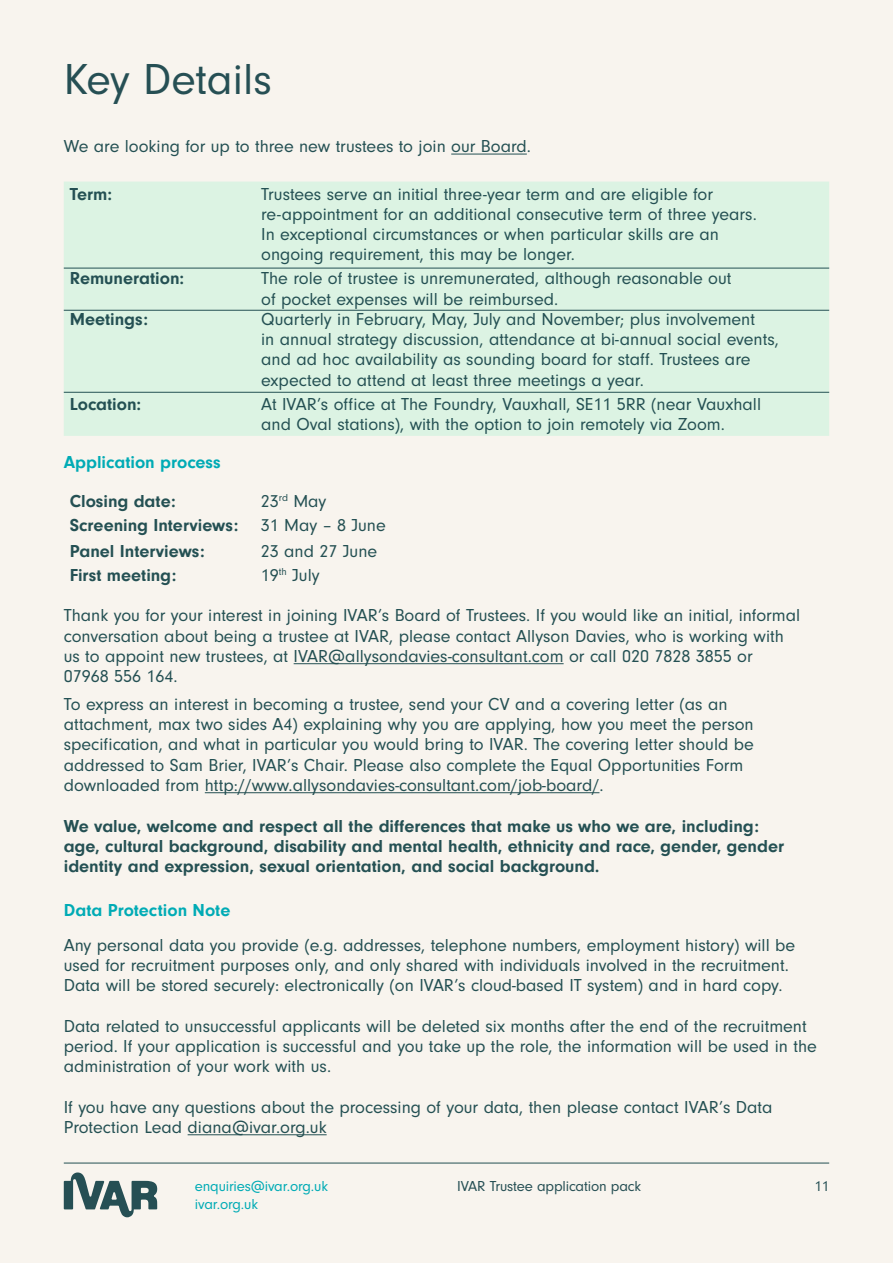
<style>
.page{position:relative;width:893px;height:1263px;background:#f8f4ee}
.page>*{position:absolute;margin:0;border:0;box-sizing:border-box;transform-origin:0 0}
.t1{font:45px "Neuzeit Gro";letter-spacing:-.005em;color:#264f54}
.t2{font:18px/20.2px "Neuzeit Gro";color:#245053}
.t3{font:700 18px/20.2px "Neuzeit Gro";color:#245053}
.t4{font:700 18px "Neuzeit Gro";color:#00abb5}
.t5{font:15px "Neuzeit Gro";letter-spacing:-.01em;color:#00abb5}
.t6{font:15px "Neuzeit Gro";letter-spacing:-.01em;color:#264f54}
.s1{font-weight:400}
</style>
<div class="page">
<svg style="left:64px;top:1172px;width:93px;height:45px"></svg>
<hr style="left:64px;top:1163px;width:765px;height:1px;background:#245053">
<hr style="left:451px;top:154px;width:76px;height:1px;background:#245053">
<hr style="left:294px;top:663px;width:270px;height:1px;background:#245053">
<hr style="left:205px;top:792px;width:394px;height:1px;background:#245053">
<hr style="left:188px;top:1134px;width:139px;height:1px;background:#245053">
<div style="left:64px;top:182px;width:765px;height:254px;background:#dcf3e3"></div>
<hr style="left:64px;top:268px;width:765px;height:1px;background:#245053">
<hr style="left:64px;top:310px;width:765px;height:1px;background:#245053">
<hr style="left:64px;top:392px;width:765px;height:1px;background:#245053">
<h1 class="t1" style="left:64px;top:55px;width:210px">Key Details</h1>
<p class="t2" style="left:64px;top:137px;width:469px">We are looking for up to three new trustees to join our Board.</p>
<p class="t3" style="left:70px;top:184px;width:44px">Term:</p>
<p class="t2" style="left:261px;top:184px;width:497px">Trustees serve an initial three-year term and are eligible for re-appointment for an additional consecutive term of three years.<br>In exceptional circumstances or when particular skills are an ongoing requirement, this may be longer.</p>
<p class="t3" style="left:70px;top:268px;width:116px">Remuneration:</p>
<p class="t3" style="left:70px;top:309px;width:80px">Meetings:</p>
<p class="t2" style="left:261px;top:269px;width:519px">The role of trustee is unremunerated, although reasonable out<br>of pocket expenses will be reimbursed.<br>Quarterly in February, May, July and November; plus involvement<br>in annual strategy discussion, attendance at bi-annual social events, and ad hoc availability as sounding board for staff. Trustees are expected to attend at least three meetings a year.</p>
<p class="t3" style="left:70px;top:394px;width:73px">Location:</p>
<p class="t2" style="left:261px;top:394px;width:501px">At IVAR’s office at The Foundry, Vauxhall, SE11 5RR (near Vauxhall and Oval stations), with the option to join remotely via Zoom.</p>
<p class="t4" style="left:64px;top:452px;width:158px">Application process</p>
<p class="t3" style="left:70px;top:491px;width:108px">Closing date:</p>
<p class="t3" style="left:70px;top:489px;width:318px;line-height:24px;text-indent:191px"><span class="s1">23</span><sup>rd</sup> <span class="s1">May<br></span>Screening Interviews: <span class="s1">31 May – 8 June</span></p>
<p class="t3" style="left:70px;top:541px;width:137px">Panel Interviews:</p>
<p class="t2" style="left:261px;top:541px;width:118px">23 and 27 June</p>
<p class="t3" style="left:70px;top:565px;width:108px">First meeting:</p>
<p class="t2" style="left:261px;top:565px;width:60px">19<sup>th</sup> July</p>
<p class="t2" style="left:64px;top:606px;width:738px">Thank you for your interest in joining IVAR’s Board of Trustees. If you would like an initial, informal conversation about being a trustee at IVAR, please contact Allyson Davies, who is working with us to appoint new trustees, at IVAR@allysondavies-consultant.com or call 020 7828 3855 or 07968 556 164.</p>
<p class="t2" style="left:64px;top:694px;width:692px">To express an interest in becoming a trustee, send your CV and a covering letter (as an attachment, max two sides A4) explaining why you are applying, how you meet the person specification, and what in particular you would bring to IVAR. The covering letter should be addressed to Sam Brier, IVAR’s Chair. Please also complete the Equal Opportunities Form downloaded from http://www.allysondavies-consultant.com/job-board/.</p>
<p class="t3" style="left:64px;top:816px;width:722px">We value, welcome and respect all the differences that make us who we are, including: age, cultural background, disability and mental health, ethnicity and race, gender, gender identity and expression, sexual orientation, and social background.</p>
<p class="t4" style="left:64px;top:899px;width:168px">Data Protection Note</p>
<p class="t2" style="left:64px;top:935px;width:733px">Any personal data you provide (e.g. addresses, telephone numbers, employment history) will be used for recruitment purposes only, and only shared with individuals involved in the recruitment.<br>Data will be stored securely: electronically (on IVAR’s cloud-based IT system) and in hard copy.</p>
<p class="t2" style="left:64px;top:1016px;width:754px">Data related to unsuccessful applicants will be deleted six months after the end of the recruitment period. If your application is successful and you take up the role, the information will be used in the administration of your work with us.</p>
<p class="t2" style="left:64px;top:1097px;width:710px">If you have any questions about the processing of your data, then please contact IVAR’s Data<br>Protection Lead diana@ivar.org.uk</p>
<p class="t5" style="left:195px;top:1178px;width:135px">enquiries@ivar.org.uk</p>
<p class="t6" style="left:457px;top:1178px;width:185px">IVAR Trustee application pack</p>
<p class="t5" style="left:195px;top:1196px;width:65px">ivar.org.uk</p>
<p class="t6" style="left:814px;top:1178px;width:16px">11</p>
</div>
